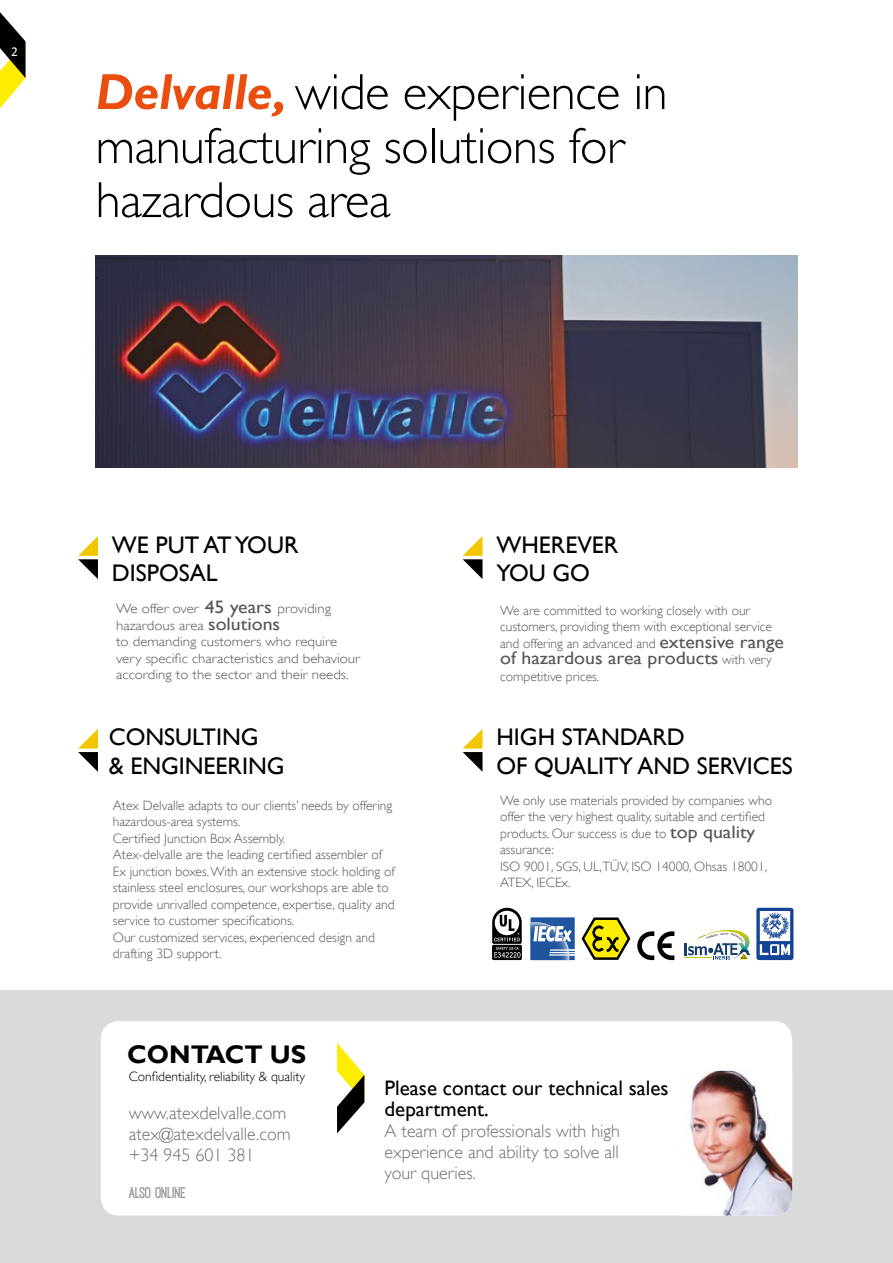
<style>
.page{position:relative;width:893px;height:1263px;background:#fff}
.page>*{position:absolute;margin:0;border:0;box-sizing:border-box;transform-origin:0 0}
.t1{font:300 51px/54px "Gill Sans";letter-spacing:-.01em;color:#000}
.t2{font:700 25.5px "Gill Sans";color:#000}
.t3{font:24px/28.8px "Gill Sans";color:#000}
.t4{font:21px/21px "Gill Sans";color:#000}
.t5{font:300 18px/21px "Gill Sans";color:#706f6f;text-align:justify}
.t6{font:18px "Gill Sans";color:#575756;scale:1.1 1}
.t7{font:16.2px "Ostrich Sans Inline";color:#706f6f}
.t8{font:300 13.5px/16.5px "Gill Sans";color:#575756}
.t9{font:300 13.5px/16.5px "Gill Sans";color:#575756;scale:1.1 1}
.t10{font:300 13.5px "Gill Sans";color:#000}
.t11{font:13.5px "Calibri";color:#fff}
.s1{font-weight:700;font-style:italic;color:#e94e0f}
.s2{font-weight:400;font-size:18px}
.s3{font-weight:300;font-size:13.5px}
</style>
<div class="page">
<svg style="left:0;top:12px;width:26px;height:97px"></svg>
<div style="left:0;top:991px;width:893px;height:272px;background:#dadada"></div>
<svg style="left:78px;top:536px;width:20px;height:43px"></svg>
<svg style="left:78px;top:729px;width:20px;height:43px"></svg>
<svg style="left:463px;top:536px;width:19px;height:43px"></svg>
<svg style="left:463px;top:729px;width:19px;height:43px"></svg>
<div style="left:101px;top:1021px;width:691px;height:194px;background:#fff;border-radius:18px"></div>
<img style="left:689px;top:1071px;width:103px;height:144px">
<svg style="left:337px;top:1043px;width:27px;height:90px"></svg>
<img style="left:96px;top:255px;width:701px;height:212px">
<svg style="left:637px;top:931px;width:37px;height:29px"></svg>
<svg style="left:492px;top:908px;width:30px;height:52px"></svg>
<svg style="left:714px;top:930px;width:27px;height:2px"></svg>
<hr style="left:691px;top:935px;width:59px;height:1px;background:#bdc416">
<hr style="left:691px;top:936px;width:59px;height:1px;background:#b6c326">
<hr style="left:691px;top:937px;width:59px;height:1px;background:#acc136">
<hr style="left:691px;top:938px;width:59px;height:1px;background:#a4bf42">
<hr style="left:691px;top:939px;width:59px;height:1px;background:#9dbe4b">
<hr style="left:691px;top:940px;width:59px;height:1px;background:#91bb55">
<hr style="left:691px;top:941px;width:59px;height:1px;background:#88ba60">
<hr style="left:691px;top:942px;width:59px;height:1px;background:#7ab867">
<hr style="left:691px;top:943px;width:59px;height:1px;background:#6fb670">
<hr style="left:691px;top:944px;width:59px;height:1px;background:#5fb479">
<hr style="left:691px;top:945px;width:59px;height:1px;background:#51b280">
<hr style="left:691px;top:946px;width:59px;height:1px;background:#3aaf88">
<hr style="left:691px;top:947px;width:59px;height:1px;background:#1fae8e">
<hr style="left:691px;top:948px;width:59px;height:1px;background:#0dad91">
<svg style="left:713px;top:951px;width:37px;height:9px"></svg>
<svg style="left:684px;top:932px;width:64px;height:27px"></svg>
<svg style="left:582px;top:917px;width:48px;height:43px"></svg>
<svg style="left:531px;top:917px;width:44px;height:43px"></svg>
<svg style="left:756px;top:908px;width:37px;height:52px"></svg>
<p class="t11" style="left:11px;top:43px;width:8px">2</p>
<h1 class="t1" style="left:96px;top:65px;width:573px"><span class="s1">Delvalle,</span> wide experience in manufacturing solutions for hazardous area</h1>
<h3 class="t3" style="left:112px;top:531px;width:188px">WE PUT AT YOUR<br>DISPOSAL</h3>
<p class="t9" style="left:116px;top:600px;width:223px">We offer over <span class="s2">45 years</span> providing hazardous area <span class="s2">solutions<br></span>to demanding customers who require very specific characteristics and behaviour according to the sector and their needs.</p>
<h3 class="t3" style="left:109px;top:723px;width:177px">CONSULTING<br>&amp; ENGINEERING</h3>
<p class="t8" style="left:113px;top:797px;width:283px">Atex Delvalle adapts to our clients’ needs by offering hazardous-area systems.<br>Certified Junction Box Assembly.<br>Atex-delvalle are the leading certified assembler of Ex junction boxes. With an extensive stock holding of stainless steel enclosures, our workshops are able to provide unrivalled competence, expertise, quality and service to customer specifications.<br>Our customized services, experienced design and drafting 3D support.</p>
<h2 class="t2" style="left:127px;top:1039px;width:181px">CONTACT US</h2>
<h3 class="t3" style="left:496px;top:531px;width:123px">WHEREVER<br>YOU GO</h3>
<p class="t8" style="left:500px;top:602px;width:285px">We are committed to working closely with our customers, providing them with exceptional service and offering an advanced and <span class="s2">extensive range</span></p>
<h3 class="t6" style="left:500px;top:648px;width:249px">of hazardous area products <span class="s3">with very</span></h3>
<p class="t8" style="left:500px;top:668px;width:101px">competitive prices.</p>
<h3 class="t3" style="left:496px;top:723px;width:298px">HIGH STANDARD<br>OF QUALITY AND SERVICES</h3>
<p class="t8" style="left:500px;top:792px;width:273px">We only use materials provided by companies who offer the very highest quality, suitable and certified products. Our success is due to <span class="s2">top quality </span>assurance:<br>ISO 9001, SGS, UL,TÜV, ISO 14000, Ohsas 18001, ATEX, IECEx.</p>
<p class="t10" style="left:129px;top:1068px;width:178px">Confidentiality, reliability &amp; quality</p>
<h3 class="t5" style="left:129px;top:1102px;width:163px;text-align:left">www.atexdelvalle.com atex@atexdelvalle.com +34 945 601 381</h3>
<p class="t7" style="left:129px;top:1185px;width:59px">ALSO ONLINE</p>
<h3 class="t4" style="left:385px;top:1077px;width:286px">Please contact our technical sales department.</h3>
<h3 class="t5" style="left:385px;top:1120px;width:237px">A team of professionals with high experience and ability to solve all your queries.</h3>
</div>
